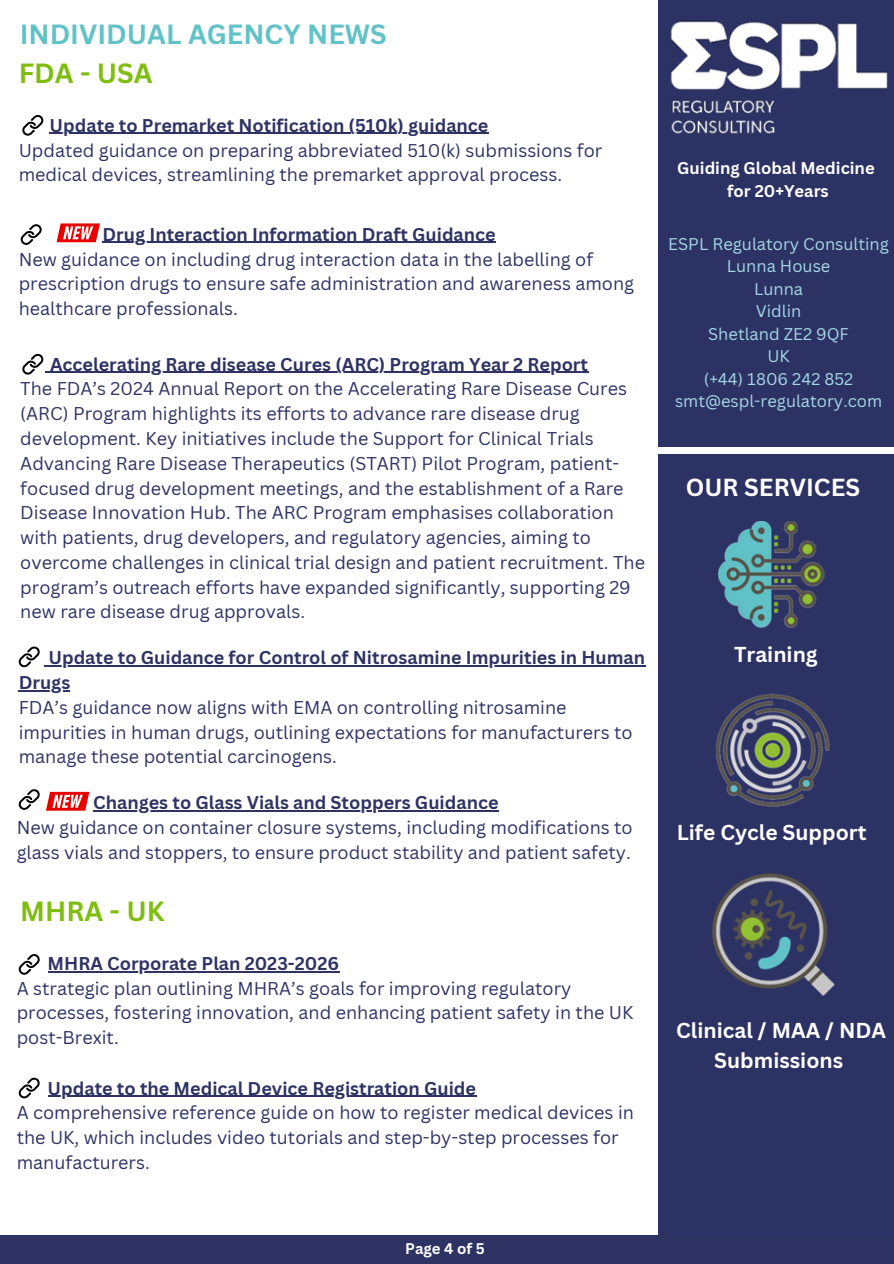
<style>
.page{position:relative;width:894px;height:1264px;background:#fff}
.page>*{position:absolute;margin:0;border:0;box-sizing:border-box;transform-origin:0 0}
.t1{font:700 27px "Canva Sans";color:#61c2c7}
.t2{font:700 27px "Canva Sans";color:#7fbd11}
.t3{font:700 24px "Canva Sans";color:#fff}
.t4{font:700 21px/29.2px "Canva Sans";color:#fff;text-align:center}
.t5{font:18px/24.8px "Canva Sans";color:#2e3364}
.t6{font:700 18px "Canva Sans";color:#2e3364}
.t7{font:16.5px/22.5px "Canva Sans";color:#a5d9e8;text-align:center}
.t8{font:700 16.5px/22.5px "Canva Sans";color:#fff;text-align:center}
.t9{font:700 15px "Canva Sans";color:#fff}
.s1{font-weight:700}
</style>
<div class="page">
<div style="left:658px;top:0;width:235px;height:1235px;background:#2d3264"></div>
<div style="left:0;top:1235px;width:893px;height:28px;background:#2e3364"></div>
<img style="left:658px;top:19px;width:235px;height:120px">
<img style="left:658px;top:447px;width:235px;height:6px">
<img style="left:718px;top:521px;width:108px;height:108px">
<img style="left:710px;top:692px;width:122px;height:118px">
<img style="left:710px;top:870px;width:125px;height:125px">
<svg style="left:18px;top:954px;width:22px;height:20px"></svg>
<hr style="left:50px;top:133px;width:439px;height:1px;background:#2e3364">
<hr style="left:50px;top:372px;width:538px;height:1px;background:#2e3364">
<hr style="left:103px;top:242px;width:393px;height:1px;background:#2e3364">
<svg style="left:18px;top:646px;width:30px;height:21px"></svg>
<hr style="left:48px;top:665px;width:211px;height:1px;background:#2e3364">
<hr style="left:259px;top:665px;width:386px;height:1px;background:#2e3364">
<hr style="left:19px;top:690px;width:51px;height:1px;background:#2e3364">
<hr style="left:93px;top:810px;width:406px;height:1px;background:#2e3364">
<svg style="left:22px;top:115px;width:22px;height:21px"></svg>
<svg style="left:20px;top:224px;width:22px;height:21px"></svg>
<svg style="left:22px;top:353px;width:28px;height:22px"></svg>
<svg style="left:18px;top:789px;width:22px;height:21px"></svg>
<hr style="left:48px;top:971px;width:291px;height:1px;background:#2e3364">
<hr style="left:48px;top:1095px;width:428px;height:1px;background:#2e3364">
<svg style="left:18px;top:1077px;width:22px;height:21px"></svg>
<svg style="left:57px;top:223px;width:43px;height:19px"></svg>
<svg style="left:46px;top:791px;width:43px;height:19px"></svg>
<h1 class="t1" style="left:20px;top:15px;width:368px">INDIVIDUAL AGENCY NEWS</h1>
<h5 class="t2" style="left:19px;top:54px;width:135px">FDA - USA</h5>
<p class="t5" style="left:19px;top:112px;width:585px;text-indent:31px"><span class="s1">Update to Premarket Notification (510k) guidance<br></span>Updated guidance on preparing abbreviated 510(k) submissions for medical devices, streamlining the premarket approval process.</p>
<p class="t5" style="left:19px;top:221px;width:616px;text-indent:84px"><span class="s1">Drug Interaction Information Draft Guidance<br></span>New guidance on including drug interaction data in the labelling of prescription drugs to ensure safe administration and awareness among healthcare professionals.</p>
<h5 class="t5" style="left:20px;top:351px;width:626px;text-indent:30px"><span class="s1">Accelerating Rare disease Cures (ARC) Program Year 2 Report<br></span>The FDA’s 2024 Annual Report on the Accelerating Rare Disease Cures (ARC) Program highlights its efforts to advance rare disease drug development. Key initiatives include the Support for Clinical Trials Advancing Rare Disease Therapeutics (START) Pilot Program, patient&shy;focused drug development meetings, and the establishment of a Rare Disease Innovation Hub. The ARC Program emphasises collaboration with patients, drug developers, and regulatory agencies, aiming to overcome challenges in clinical trial design and patient recruitment. The program’s outreach efforts have expanded significantly, supporting 29 new rare disease drug approvals.</h5>
<p class="t6" style="left:48px;top:645px;width:598px">Update to Guidance for Control of Nitrosamine Impurities in Human</p>
<p class="t5" style="left:19px;top:669px;width:615px"><span class="s1">Drugs<br></span>FDA’s guidance now aligns with EMA on controlling nitrosamine impurities in human drugs, outlining expectations for manufacturers to manage these potential carcinogens.</p>
<h5 class="t5" style="left:17px;top:789px;width:617px;text-indent:76px"><span class="s1">Changes to Glass Vials and Stoppers Guidance<br></span>New guidance on container closure systems, including modifications to glass vials and stoppers, to ensure product stability and patient safety.</h5>
<p class="t2" style="left:20px;top:892px;width:146px">MHRA - UK</p>
<h5 class="t5" style="left:17px;top:950px;width:618px;text-indent:31px"><span class="s1">MHRA Corporate Plan 2023-2026<br></span>A strategic plan outlining MHRA’s goals for improving regulatory processes, fostering innovation, and enhancing patient safety in the UK post-Brexit.</h5>
<p class="t5" style="left:17px;top:1075px;width:618px;text-indent:31px"><span class="s1">Update to the Medical Device Registration Guide<br></span>A comprehensive reference guide on how to register medical devices in the UK, which includes video tutorials and step-by-step processes for manufacturers.</p>
<h3 class="t8" style="left:677px;top:157px;width:199px">Guiding Global Medicine for 20+Years</h3>
<p class="t7" style="left:668px;top:232px;width:222px">ESPL Regulatory Consulting<br>Lunna House<br>Lunna<br>Vidlin<br>Shetland ZE2 9QF<br>UK<br>(+44) 1806 242 852 smt@espl-regulatory.com</p>
<h3 class="t3" style="left:685px;top:470px;width:176px">OUR SERVICES</h3>
<p class="t4" style="left:733px;top:639px;width:85px">Training</p>
<h3 class="t4" style="left:676px;top:817px;width:191px">Life Cycle Support</h3>
<h1 class="t4" style="left:676px;top:1015px;width:211px">Clinical / MAA / NDA<br>Submissions</h1>
<p class="t9" style="left:405px;top:1238px;width:81px">Page 4 of 5</p>
</div>
